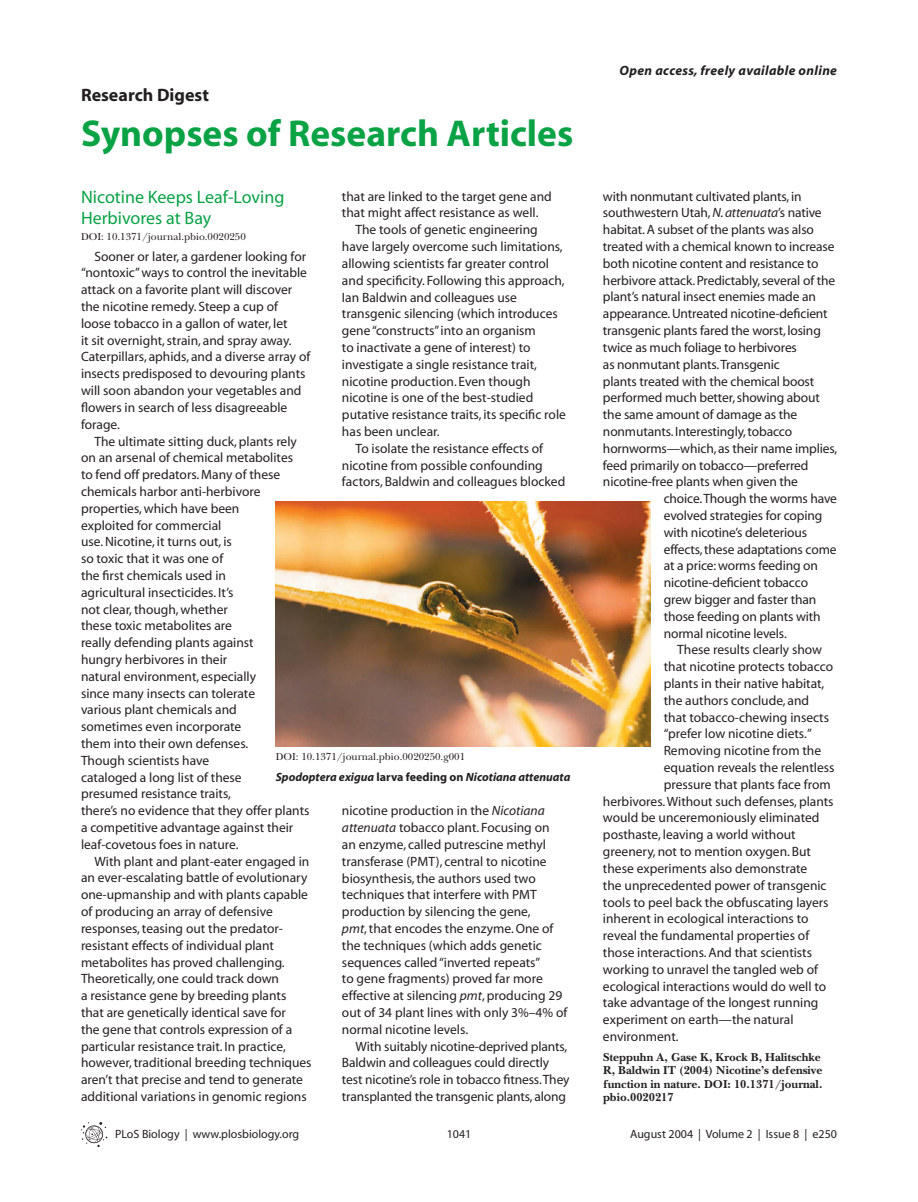
<style>
.page{position:relative;width:918px;height:1202px;background:#fff}
.page>*{position:absolute;margin:0;border:0;box-sizing:border-box;transform-origin:0 0}
.t1{font:700 37.5px "Myriad";color:#09a245}
.t2{font:18px/21px "Myriad";color:#09a245}
.t3{font:700 18px "Myriad";color:#231f20}
.t4{font:13.5px/16.8px "Myriad";color:#231f20}
.t5{font:italic 700 13.5px "Myriad";letter-spacing:.025em;color:#231f20}
.t6{font:700 12px/13.5px "PLB Iserif";color:#231f20}
.t7{font:12px "Myriad";color:#231f20}
.t8{font:italic 700 12px "Myriad";color:#231f20}
.t9{font:500 10.5px "PLB Iserif";color:#231f20}
.s1{font-style:normal}
.s2{font-style:italic}
</style>
<div class="page">
<svg style="left:81px;top:1122px;width:26px;height:25px"></svg>
<img style="left:276px;top:501px;width:374px;height:245px">
<h2 class="t3" style="left:81px;top:88px;width:129px">Research Digest</h2>
<h1 class="t1" style="left:81px;top:120px;width:494px">Synopses of Research Articles</h1>
<h2 class="t2" style="left:81px;top:187px;width:205px">Nicotine Keeps Leaf-Loving<br>Herbivores at Bay</h2>
<p class="t9" style="left:81px;top:232px;width:166px">DOI: 10.1371/journal.pbio.0020250</p>
<p class="t4" style="left:81px;top:249px;width:231px;text-indent:14px">Sooner or later, a gardener looking for “nontoxic” ways to control the inevitable attack on a favorite plant will discover the nicotine remedy. Steep a cup of loose tobacco in a gallon of water, let<br>it sit overnight, strain, and spray away.<br>Caterpillars, aphids, and a diverse array of insects predisposed to devouring plants will soon abandon your vegetables and flowers in search of less disagreeable forage.</p>
<p class="t4" style="left:81px;top:433px;width:230px;text-indent:14px">The ultimate sitting duck, plants rely on an arsenal of chemical metabolites<br>to fend off predators. Many of these chemicals harbor anti-herbivore properties, which have been<br>exploited for commercial<br>use. Nicotine, it turns out, is<br>so toxic that it was one of<br>the first chemicals used in<br>agricultural insecticides. It’s<br>not clear, though, whether<br>these toxic metabolites are<br>really defending plants against<br>hungry herbivores in their<br>natural environment, especially<br>since many insects can tolerate<br>various plant chemicals and<br>sometimes even incorporate<br>them into their own defenses.<br>Though scientists have<br>cataloged a long list of these<br>presumed resistance traits,<br>there’s no evidence that they offer plants a competitive advantage against their leaf-covetous foes in nature.</p>
<p class="t4" style="left:81px;top:853px;width:232px;text-indent:14px">With plant and plant-eater engaged in an ever-escalating battle of evolutionary one-upmanship and with plants capable of producing an array of defensive responses, teasing out the predator&shy;resistant effects of individual plant metabolites has proved challenging.<br>Theoretically, one could track down<br>a resistance gene by breeding plants that are genetically identical save for<br>the gene that controls expression of a particular resistance trait. In practice, however, traditional breeding techniques aren’t that precise and tend to generate additional variations in genomic regions</p>
<p class="t4" style="left:342px;top:189px;width:211px">that are linked to the target gene and</p>
<p class="t4" style="left:342px;top:206px;width:198px">that might affect resistance as well.</p>
<p class="t4" style="left:355px;top:222px;width:184px">The tools of genetic engineering</p>
<p class="t4" style="left:342px;top:239px;width:222px">have largely overcome such limitations,</p>
<p class="t4" style="left:342px;top:256px;width:209px">allowing scientists far greater control</p>
<p class="t4" style="left:342px;top:273px;width:224px">and specificity. Following this approach,</p>
<p class="t4" style="left:342px;top:290px;width:177px">Ian Baldwin and colleagues use</p>
<p class="t4" style="left:342px;top:306px;width:217px">transgenic silencing (which introduces</p>
<p class="t4" style="left:342px;top:323px;width:195px">gene “constructs” into an organism</p>
<p class="t4" style="left:342px;top:340px;width:190px">to inactivate a gene of interest) to</p>
<p class="t4" style="left:342px;top:357px;width:196px">investigate a single resistance trait,</p>
<p class="t4" style="left:342px;top:374px;width:190px">nicotine production. Even though</p>
<p class="t4" style="left:342px;top:390px;width:193px">nicotine is one of the best-studied</p>
<p class="t4" style="left:342px;top:407px;width:225px">putative resistance traits, its specific role</p>
<p class="t4" style="left:342px;top:424px;width:99px">has been unclear.</p>
<p class="t4" style="left:355px;top:441px;width:189px">To isolate the resistance effects of</p>
<p class="t4" style="left:342px;top:458px;width:202px">nicotine from possible confounding</p>
<p class="t4" style="left:342px;top:474px;width:225px">factors, Baldwin and colleagues blocked</p>
<p class="t9" style="left:276px;top:752px;width:191px">DOI: 10.1371/journal.pbio.0020250.g001</p>
<p class="t8" style="left:276px;top:772px;width:296px">Spodoptera exigua <span class="s1">larva feeding on</span> Nicotiana attenuata</p>
<p class="t4" style="left:342px;top:803px;width:227px">nicotine production in the <span class="s2">Nicotiana attenuata</span> tobacco plant. Focusing on<br>an enzyme, called putrescine methyl transferase (PMT), central to nicotine biosynthesis, the authors used two techniques that interfere with PMT production by silencing the gene,<br><span class="s2">pmt</span>, that encodes the enzyme. One of the techniques (which adds genetic sequences called “inverted repeats”<br>to gene fragments) proved far more effective at silencing <span class="s2">pmt</span>, producing 29 out of 34 plant lines with only 3%–4% of normal nicotine levels.</p>
<p class="t4" style="left:342px;top:1038px;width:229px;text-indent:14px">With suitably nicotine-deprived plants, Baldwin and colleagues could directly test nicotine’s role in tobacco fitness. They transplanted the transgenic plants, along</p>
<p class="t7" style="left:115px;top:1129px;width:186px">PLoS Biology | www.plosbiology.org</p>
<p class="t7" style="left:447px;top:1129px;width:26px">1041</p>
<p class="t5" style="left:620px;top:65px;width:219px">Open access, freely available online</p>
<p class="t4" style="left:603px;top:189px;width:200px">with nonmutant cultivated plants, in</p>
<p class="t4" style="left:603px;top:206px;width:220px">southwestern Utah, <span class="s2">N. attenuata</span>’s native</p>
<p class="t4" style="left:603px;top:222px;width:212px">habitat. A subset of the plants was also</p>
<p class="t4" style="left:603px;top:239px;width:233px">treated with a chemical known to increase</p>
<p class="t4" style="left:603px;top:256px;width:217px">both nicotine content and resistance to</p>
<p class="t4" style="left:603px;top:273px;width:234px">herbivore attack. Predictably, several of the</p>
<p class="t4" style="left:603px;top:290px;width:214px">plant’s natural insect enemies made an</p>
<p class="t4" style="left:603px;top:306px;width:226px">appearance. Untreated nicotine-deficient</p>
<p class="t4" style="left:603px;top:323px;width:219px">transgenic plants fared the worst, losing</p>
<p class="t4" style="left:603px;top:340px;width:195px">twice as much foliage to herbivores</p>
<p class="t4" style="left:603px;top:357px;width:178px">as nonmutant plants. Transgenic</p>
<p class="t4" style="left:603px;top:374px;width:213px">plants treated with the chemical boost</p>
<p class="t4" style="left:603px;top:390px;width:218px">performed much better, showing about</p>
<p class="t4" style="left:603px;top:407px;width:196px">the same amount of damage as the</p>
<p class="t4" style="left:603px;top:424px;width:191px">nonmutants. Interestingly, tobacco</p>
<p class="t4" style="left:603px;top:441px;width:236px">hornworms—which, as their name implies,</p>
<p class="t4" style="left:603px;top:458px;width:207px">feed primarily on tobacco—preferred</p>
<p class="t4" style="left:603px;top:474px;width:197px">nicotine-free plants when given the</p>
<p class="t4" style="left:664px;top:491px;width:175px">choice. Though the worms have</p>
<p class="t4" style="left:664px;top:508px;width:160px">evolved strategies for coping</p>
<p class="t4" style="left:664px;top:525px;width:145px">with nicotine’s deleterious</p>
<p class="t4" style="left:664px;top:542px;width:174px">effects, these adaptations come</p>
<p class="t4" style="left:664px;top:558px;width:156px">at a price: worms feeding on</p>
<p class="t4" style="left:664px;top:575px;width:146px">nicotine-deficient tobacco</p>
<p class="t4" style="left:664px;top:592px;width:154px">grew bigger and faster than</p>
<p class="t4" style="left:664px;top:609px;width:159px">those feeding on plants with</p>
<p class="t4" style="left:664px;top:626px;width:125px">normal nicotine levels.</p>
<p class="t4" style="left:677px;top:642px;width:146px">These results clearly show</p>
<p class="t4" style="left:664px;top:659px;width:171px">that nicotine protects tobacco</p>
<p class="t4" style="left:664px;top:676px;width:162px">plants in their native habitat,</p>
<p class="t4" style="left:664px;top:693px;width:147px">the authors conclude, and</p>
<p class="t4" style="left:664px;top:710px;width:167px">that tobacco-chewing insects</p>
<p class="t4" style="left:664px;top:726px;width:150px">“prefer low nicotine diets.”</p>
<p class="t4" style="left:664px;top:743px;width:159px">Removing nicotine from the</p>
<p class="t4" style="left:664px;top:760px;width:172px">equation reveals the relentless</p>
<p class="t4" style="left:664px;top:777px;width:169px">pressure that plants face from</p>
<p class="t4" style="left:603px;top:793px;width:232px">herbivores. Without such defenses, plants</p>
<p class="t4" style="left:603px;top:810px;width:218px">would be unceremoniously eliminated</p>
<p class="t4" style="left:603px;top:827px;width:194px">posthaste, leaving a world without</p>
<p class="t4" style="left:603px;top:844px;width:210px">greenery, not to mention oxygen. But</p>
<p class="t4" style="left:603px;top:861px;width:206px">these experiments also demonstrate</p>
<p class="t4" style="left:603px;top:877px;width:225px">the unprecedented power of transgenic</p>
<p class="t4" style="left:603px;top:894px;width:227px">tools to peel back the obfuscating layers</p>
<p class="t4" style="left:603px;top:911px;width:207px">inherent in ecological interactions to</p>
<p class="t4" style="left:603px;top:928px;width:208px">reveal the fundamental properties of</p>
<p class="t4" style="left:603px;top:945px;width:211px">those interactions. And that scientists</p>
<p class="t4" style="left:603px;top:961px;width:217px">working to unravel the tangled web of</p>
<p class="t4" style="left:603px;top:978px;width:225px">ecological interactions would do well to</p>
<p class="t4" style="left:603px;top:995px;width:217px">take advantage of the longest running</p>
<p class="t4" style="left:603px;top:1012px;width:192px">experiment on earth—the natural</p>
<p class="t4" style="left:603px;top:1029px;width:77px">environment.</p>
<p class="t6" style="left:603px;top:1051px;width:221px">Steppuhn A, Gase K, Krock B, Halitschke R, Baldwin IT (2004) Nicotine’s defensive function in nature. DOI: 10.1371/journal. pbio.0020217</p>
<p class="t7" style="left:630px;top:1129px;width:208px">August 2004 | Volume 2 | Issue 8 | e250</p>
</div>
